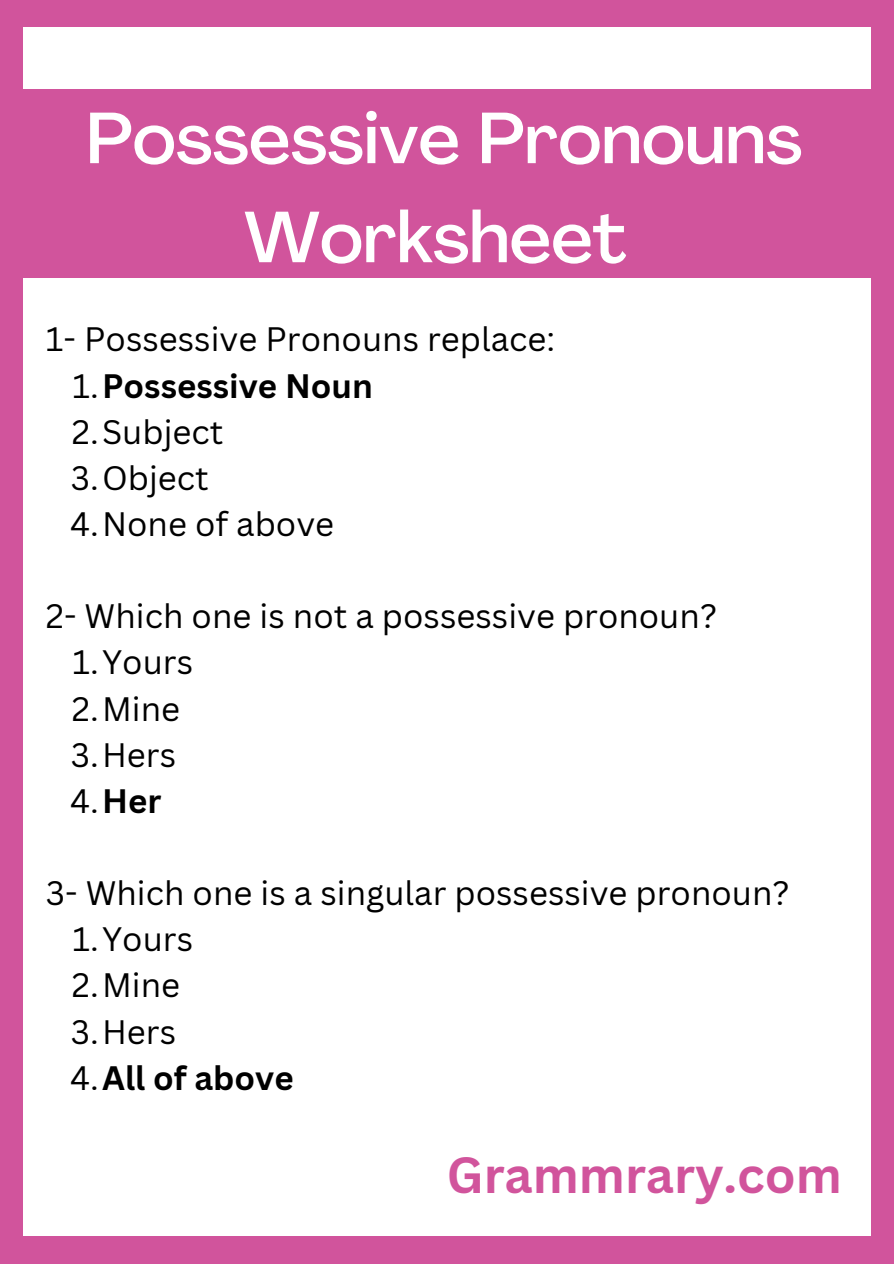
<style>
.page{position:relative;width:894px;height:1264px;background:#fff}
.page>*{position:absolute;margin:0;border:0;box-sizing:border-box;transform-origin:0 0}
.t1{font:500 71.25px/99px "Agrandir";color:#fff;text-align:center}
.t2{font:700 49.5px "Canva Sans";color:#d1549c}
.t3{font:33px "Canva Sans";color:#000}
.t4{font:700 33px "Canva Sans";color:#000}
.s1{font-weight:400}
</style>
<div class="page">
<div style="left:0;top:0;width:893px;height:1263px;background:#d1549c"></div>
<div style="left:23px;top:27px;width:847px;height:1208px;background:#fff"></div>
<div style="left:0;top:89px;width:893px;height:188px;background:#d1549c"></div>
<p class="t1" style="left:86px;top:96px;width:717px">Possessive Pronouns<br>Worksheet</p>
<p class="t3" style="left:46px;top:316px;width:510px">1- Possessive Pronouns replace:</p>
<p class="t4" style="left:72px;top:362px;width:302px"><span class="s1">1.</span>Possessive Noun</p>
<p class="t3" style="left:72px;top:408px;width:153px">2.Subject</p>
<p class="t3" style="left:71px;top:454px;width:139px">3.Object</p>
<p class="t3" style="left:70px;top:500px;width:265px">4.None of above</p>
<p class="t3" style="left:46px;top:593px;width:672px">2- Which one is not a possessive pronoun?</p>
<p class="t3" style="left:72px;top:639px;width:122px">1.Yours</p>
<p class="t3" style="left:72px;top:685px;width:110px">2.Mine</p>
<p class="t3" style="left:71px;top:731px;width:107px">3.Hers</p>
<p class="t4" style="left:70px;top:777px;width:93px"><span class="s1">4.</span>Her</p>
<p class="t3" style="left:46px;top:869px;width:745px">3- Which one is a singular possessive pronoun?</p>
<p class="t3" style="left:72px;top:916px;width:122px">1.Yours</p>
<p class="t3" style="left:72px;top:962px;width:110px">2.Mine</p>
<h2 class="t3" style="left:71px;top:1008px;width:107px">3.Hers</h2>
<h1 class="t4" style="left:70px;top:1054px;width:225px"><span class="s1">4.</span>All of above</h1>
<p class="t2" style="left:446px;top:1139px;width:396px">Grammrary.com</p>
</div>
